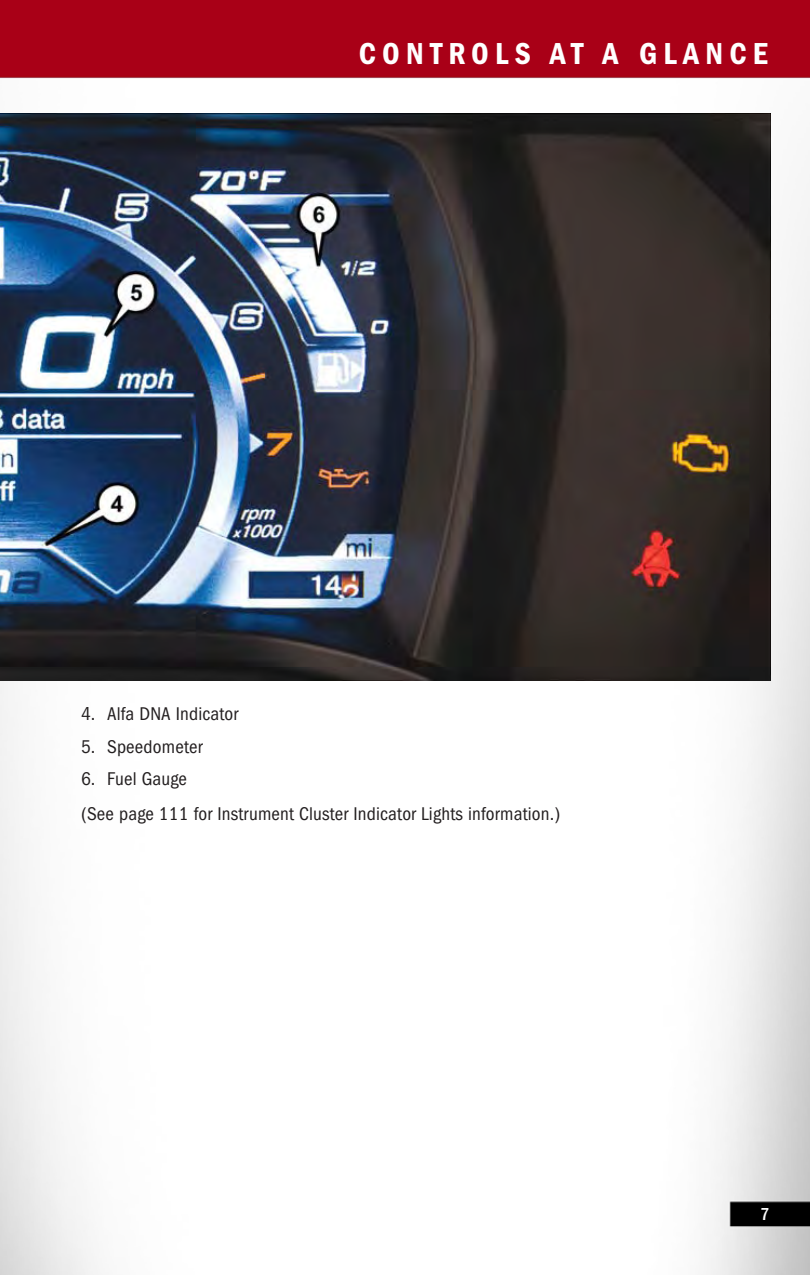
<style>
.page{position:relative;width:810px;height:1275px;background:#fff}
.page>*{position:absolute;margin:0;border:0;box-sizing:border-box;transform-origin:0 0}
.t1{font:31.5px "ITC Franklin Gothic Std Dm Cd";letter-spacing:.2em;color:#fff}
.t2{font:condensed 19.12px/34.9px "ITC Franklin Gothic Std";letter-spacing:.01em;color:#231f20}
.t3{font:500 condensed 18px "ITC Franklin Gothic Std";color:#fff}
</style>
<div class="page">
<img style="left:0;top:0;width:810px;height:1275px">
<img style="left:0;top:113px;width:771px;height:567px">
<h1 class="t1" style="left:359px;top:43px;width:411px">CONTROLS AT A GLANCE</h1>
<p class="t2" style="left:81px;top:698px;width:159px">4. Alfa DNA Indicator</p>
<p class="t2" style="left:81px;top:731px;width:123px">5. Speedometer</p>
<p class="t2" style="left:81px;top:763px;width:481px">6. Fuel Gauge<br>(See page 111 for Instrument Cluster Indicator Lights information.)</p>
<p class="t3" style="left:760px;top:1208px;width:11px">7</p>
</div>
